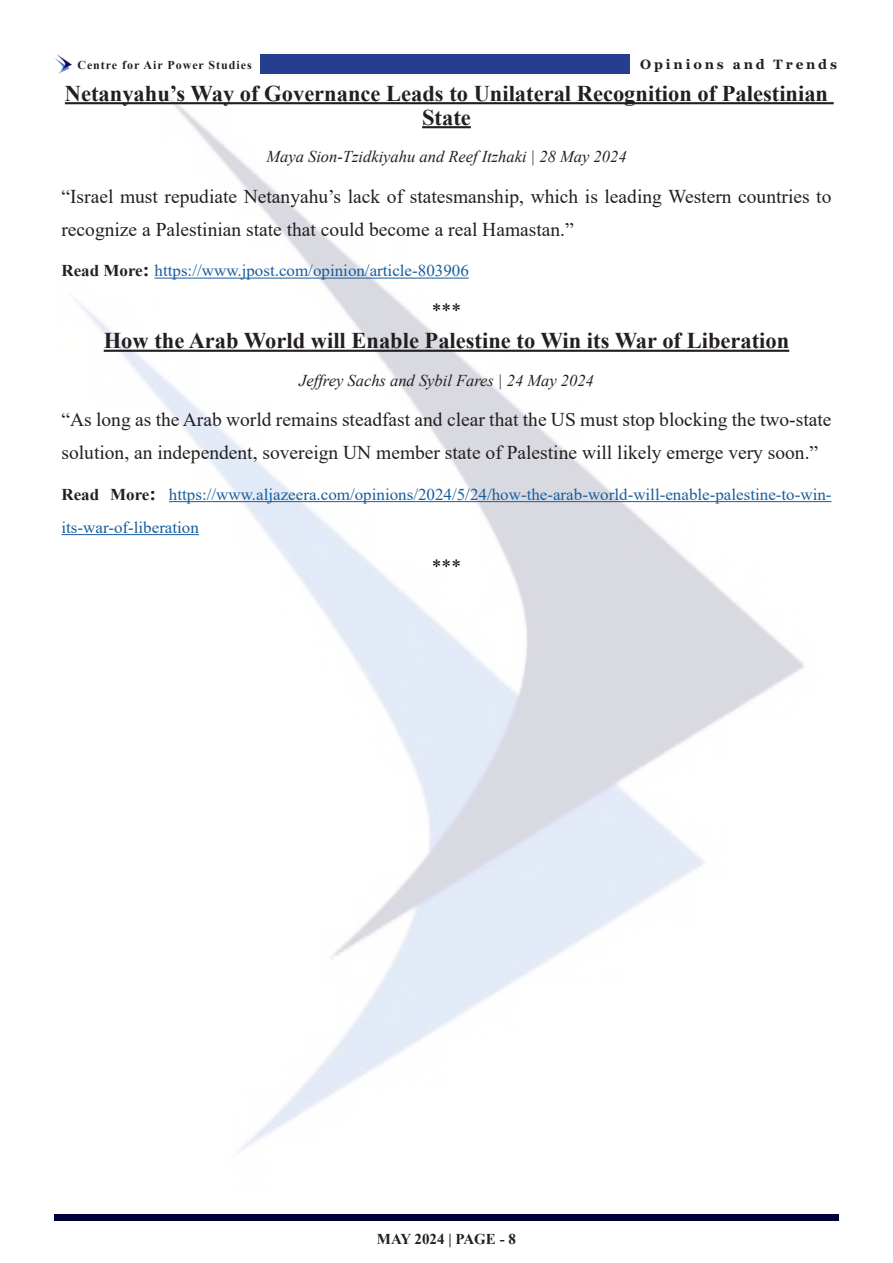
<style>
.page{position:relative;width:893px;height:1263px;background:#fff}
.page>*{position:absolute;margin:0;border:0;box-sizing:border-box;transform-origin:0 0}
.t1{font:700 22.5px/24px "Times New Roman";color:#231f20;text-align:center}
.t2{font:19.5px/33px "Times New Roman";color:#231f20}
.t3{font:19.5px "Times New Roman";color:#000}
.t4{font:16.5px/33px "Times New Roman";color:#175d9e}
.t5{font:italic 16.5px "Times New Roman";color:#231f20}
.t6{font:700 15px "Times New Roman";color:#231f20}
.t7{font:700 13.5px "Georgia";letter-spacing:.215em;color:#231f20}
.t8{font:700 12px "Times New Roman";letter-spacing:.08em;color:#231f20}
.s1{font-weight:700;color:#231f20}
.s2{font-weight:700;font-size:19.5px;color:#231f20}
</style>
<div class="page">
<div style="left:55px;top:1215px;width:784px;height:6px;background:#00003a"></div>
<img style="left:55px;top:55px;width:17px;height:19px">
<div style="left:261px;top:54px;width:369px;height:20px;background:#253f8e"></div>
<img style="left:61px;top:96px;width:773px;height:1056px">
<hr style="left:65px;top:102px;width:769px;height:2px;background:#231f20">
<hr style="left:422px;top:126px;width:49px;height:2px;background:#231f20">
<hr style="left:155px;top:278px;width:314px;height:1px;background:#175d9e">
<hr style="left:104px;top:350px;width:685px;height:2px;background:#231f20">
<hr style="left:169px;top:501px;width:662px;height:1px;background:#175d9e">
<hr style="left:62px;top:534px;width:137px;height:1px;background:#175d9e">
<p class="t8" style="left:77px;top:61px;width:176px">Centre for Air Power Studies</p>
<p class="t7" style="left:640px;top:59px;width:199px">Opinions and Trends</p>
<p class="t1" style="left:65px;top:84px;width:765px">Netanyahu’s Way of Governance Leads to Unilateral Recognition of Palestinian<br>State</p>
<p class="t5" style="left:266px;top:151px;width:362px">Maya Sion-Tzidkiyahu and Reef Itzhaki | 28 May 2024</p>
<p class="t2" style="left:61px;top:179px;width:771px">“Israel must repudiate Netanyahu’s lack of statesmanship, which is leading Western countries to recognize a Palestinian state that could become a real Hamastan.”</p>
<p class="t4" style="left:62px;top:256px;width:409px"><span class="s1">Read More</span><span class="s2">:</span> https://www.jpost.com/opinion/article-803906</p>
<p class="t3" style="left:432px;top:303px;width:31px">***</p>
<p class="t1" style="left:104px;top:331px;width:687px">How the Arab World will Enable Palestine to Win its War of Liberation</p>
<p class="t5" style="left:299px;top:369px;width:296px">Jeffrey Sachs and Sybil Fares | 24 May 2024</p>
<p class="t2" style="left:61px;top:405px;width:771px">“As long as the Arab world remains steadfast and clear that the US must stop blocking the two-state solution, an independent, sovereign UN member state of Palestine will likely emerge very soon.”</p>
<p class="t4" style="left:61px;top:479px;width:772px"><span class="s1">Read More</span><span class="s2">:</span> https://www.aljazeera.com/opinions/2024/5/24/how-the-arab-world-will-enable-palestine-to-win&shy;its-war-of-liberation</p>
<p class="t3" style="left:432px;top:560px;width:31px">***</p>
<p class="t6" style="left:377px;top:1233px;width:140px">MAY 2024 | PAGE - 8</p>
</div>
